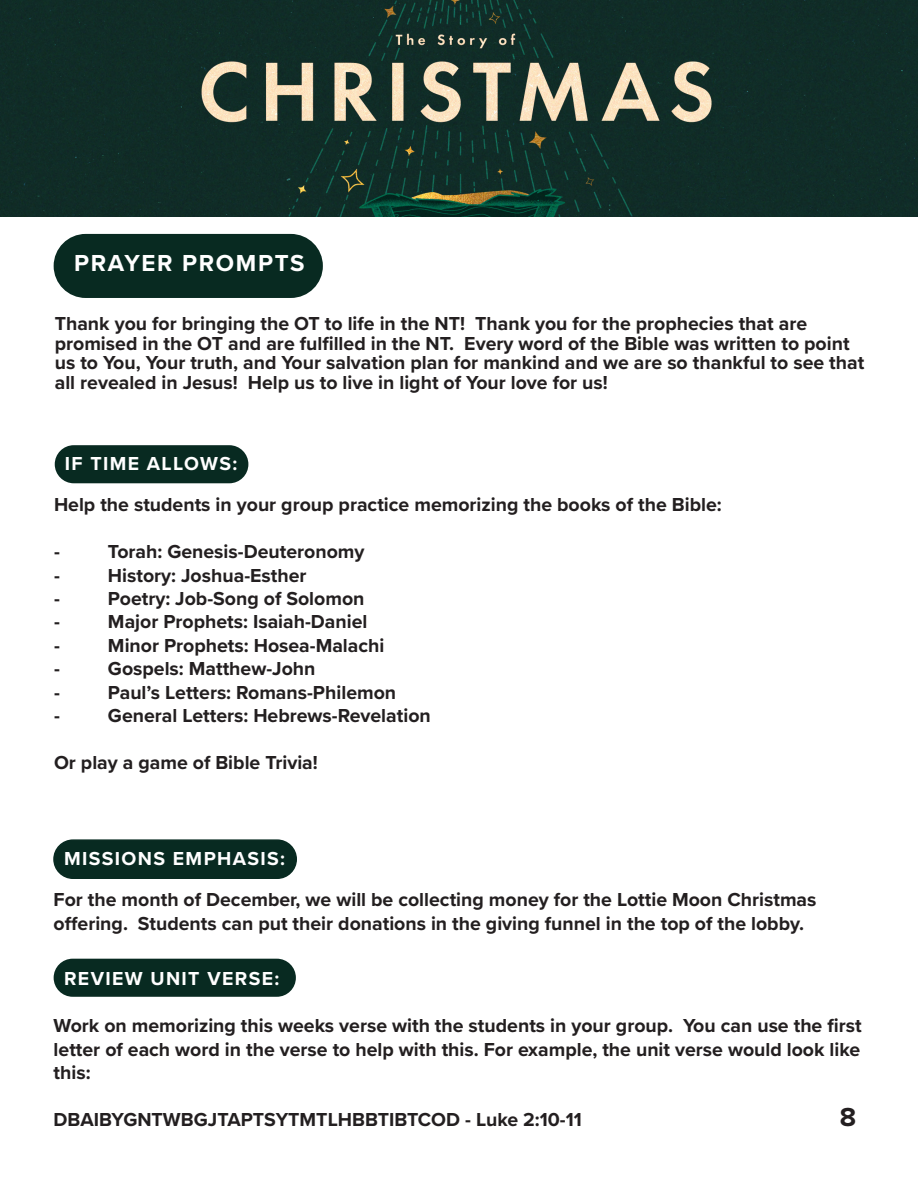
<style>
.page{position:relative;width:918px;height:1188px;background:#fff}
.page>*{position:absolute;margin:0;border:0;box-sizing:border-box;transform-origin:0 0}
.t1{font:700 27px "Proxima Nova";color:#231f20}
.Paragraph_Style_3{font:700 24px "Proxima Nova";letter-spacing:.07em;color:#fff}
.Paragraph_Style_10{font:700 19.5px/23.4px "Proxima Nova";color:#231f20}
.Paragraph_Style_1{font:700 19.5px "Proxima Nova";letter-spacing:.07em;color:#fff}
</style>
<div class="page">
<img style="left:0;top:0;width:918px;height:216px">
<div style="left:54px;top:234px;width:269px;height:64px;background:#082a21;border-radius:32px"></div>
<div style="left:55px;top:445px;width:193px;height:38px;background:#082a21;border-radius:19px"></div>
<div style="left:54px;top:840px;width:242px;height:38px;background:#082a21;border-radius:19px"></div>
<div style="left:53px;top:839px;width:244px;height:40px;border:2px solid #082a21;border-radius:19px"></div>
<div style="left:54px;top:959px;width:242px;height:38px;background:#082a21;border-radius:19px"></div>
<p class="Paragraph_Style_3" style="left:74px;top:245px;width:232px">PRAYER PROMPTS</p>
<p class="Paragraph_Style_10" style="left:55px;top:314px;width:811px;line-height:19.5px">Thank you for bringing the OT to life in the NT! Thank you for the prophecies that are promised in the OT and are fulfilled in the NT. Every word of the Bible was written to point us to You, Your truth, and Your salvation plan for mankind and we are so thankful to see that all revealed in Jesus! Help us to live in light of Your love for us!</p>
<p class="Paragraph_Style_1" style="left:65px;top:449px;width:174px">IF TIME ALLOWS:</p>
<p class="Paragraph_Style_10" style="left:54px;top:493px;width:669px">Help the students in your group practice memorizing the books of the Bible:</p>
<p class="Paragraph_Style_10" style="left:54px;top:540px;width:7px">-</p>
<p class="Paragraph_Style_10" style="left:108px;top:540px;width:258px">Torah: Genesis-Deuteronomy</p>
<p class="Paragraph_Style_10" style="left:54px;top:563px;width:7px">-</p>
<p class="Paragraph_Style_10" style="left:108px;top:563px;width:200px">History: Joshua-Esther</p>
<p class="Paragraph_Style_10" style="left:54px;top:586px;width:7px">-</p>
<p class="Paragraph_Style_10" style="left:108px;top:586px;width:258px">Poetry: Job-Song of Solomon</p>
<p class="Paragraph_Style_10" style="left:54px;top:610px;width:7px">-</p>
<p class="Paragraph_Style_10" style="left:108px;top:610px;width:261px">Major Prophets: Isaiah-Daniel</p>
<p class="Paragraph_Style_10" style="left:54px;top:633px;width:7px">-</p>
<p class="Paragraph_Style_10" style="left:108px;top:633px;width:278px">Minor Prophets: Hosea-Malachi</p>
<p class="Paragraph_Style_10" style="left:54px;top:657px;width:7px">-</p>
<p class="Paragraph_Style_10" style="left:108px;top:657px;width:209px">Gospels: Matthew-John</p>
<p class="Paragraph_Style_10" style="left:54px;top:680px;width:7px">-</p>
<p class="Paragraph_Style_10" style="left:108px;top:680px;width:290px">Paul’s Letters: Romans-Philemon</p>
<p class="Paragraph_Style_10" style="left:54px;top:703px;width:7px">-</p>
<p class="Paragraph_Style_10" style="left:108px;top:703px;width:324px">General Letters: Hebrews-Revelation</p>
<p class="Paragraph_Style_10" style="left:54px;top:750px;width:265px">Or play a game of Bible Trivia!</p>
<p class="Paragraph_Style_1" style="left:64px;top:844px;width:223px">MISSIONS EMPHASIS:</p>
<p class="Paragraph_Style_10" style="left:54px;top:888px;width:764px">For the month of December, we will be collecting money for the Lottie Moon Christmas offering. Students can put their donations in the giving funnel in the top of the lobby.</p>
<p class="Paragraph_Style_1" style="left:64px;top:964px;width:217px">REVIEW UNIT VERSE:</p>
<p class="Paragraph_Style_10" style="left:54px;top:1014px;width:810px;text-align:justify">Work on memorizing this weeks verse with the students in your group. You can use the first letter of each word in the verse to help with this. For example, the unit verse would look like this:</p>
<p class="Paragraph_Style_10" style="left:54px;top:1107px;width:530px">DBAIBYGNTWBGJTAPTSYTMTLHBBTIBTCOD - Luke 2:10-11</p>
<h1 class="t1" style="left:840px;top:1096px;width:18px">8</h1>
</div>
